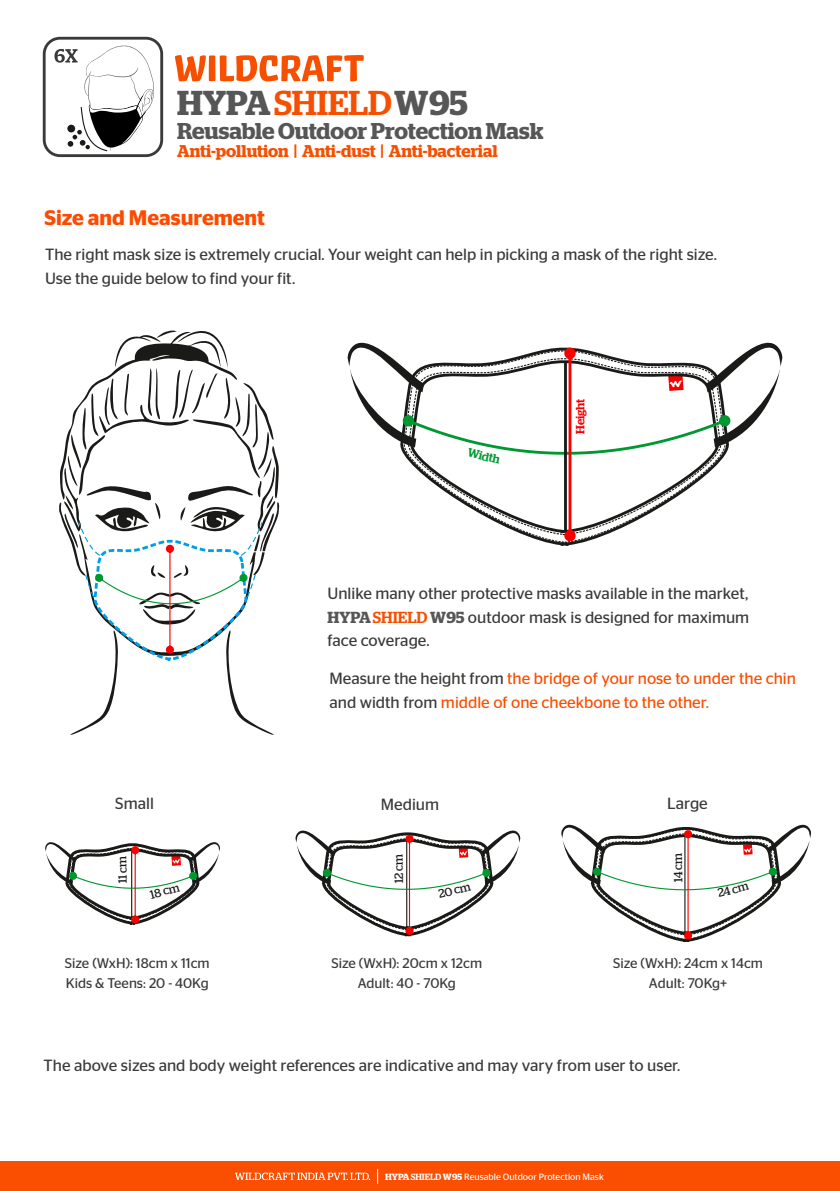
<style>
.page{position:relative;width:840px;height:1191px;background:#fff}
.page>*{position:absolute;margin:0;border:0;box-sizing:border-box;transform-origin:0 0}
.t1{font:600 34.4px "Stag";color:#575656}
.t2{font:600 22.8px "Stag";color:#575656}
.t3{font:600 21px "Stag Sans";color:#fc4b00}
.t4{font:600 17px "Stag";color:#f74f00}
.t5{font:16.2px/23.8px "Stag Sans";color:#3b3a39}
.t6{font:16.2px/23.8px "Stag Sans";color:#fa4e00}
.t7{font:14px/19.8px "Stag Sans";color:#3b3a39;text-align:center}
.t8{font:12px "Stag";color:#1a1a18}
.t9{font:500 12px "Stag";letter-spacing:-.02em;color:#f80000}
.t10{font:500 12px "Stag";color:#009831}
.t11{font:9.2px "Stag Sans";color:#fff}
.s1{font-weight:500;color:#f74f00}
.s2{font-family:"Stag";font-weight:600;font-size:16px;color:#575656}
.s3{font-family:"Stag";font-weight:500;font-size:16px;color:#f74f00}
.s4{color:#3b3a39}
.s5{font-family:"Stag";font-weight:600;font-size:9px}
.s6{font-family:"Stag";font-weight:500;font-size:9px}
</style>
<div class="page">
<svg style="left:561px;top:824px;width:250px;height:118px"></svg>
<svg style="left:347px;top:342px;width:436px;height:199px"></svg>
<hr style="left:563px;top:362px;width:3px;height:169px;background:#1a1a18">
<svg style="left:295px;top:830px;width:226px;height:107px"></svg>
<svg style="left:45px;top:842px;width:175px;height:83px"></svg>
<div style="left:0;top:1161px;width:839px;height:30px;background:#fa4e00"></div>
<div style="left:43px;top:37px;width:120px;height:120px;border:3px solid #3b3a39;border-radius:16px"></div>
<svg style="left:175px;top:55px;width:188px;height:26px"></svg>
<svg style="left:54px;top:45px;width:100px;height:107px"></svg>
<svg style="left:59px;top:330px;width:221px;height:405px"></svg>
<svg style="left:377px;top:1168px;width:1px;height:15px"></svg>
<svg style="left:235px;top:1172px;width:135px;height:8px"></svg>
<h1 class="t1" style="left:177px;top:82px;width:292px">HYPA<span class="s1">SHIELD</span>W95</h1>
<p class="t4" style="left:177px;top:141px;width:322px">Anti-pollution | Anti-dust | Anti-bacterial</p>
<h2 class="t2" style="left:177px;top:117px;width:367px">Reusable Outdoor Protection Mask</h2>
<p class="t3" style="left:44px;top:205px;width:222px">Size and Measurement</p>
<p class="t5" style="left:45px;top:242px;width:673px">The right mask size is extremely crucial. Your weight can help in picking a mask of the right size.<br>Use the guide below to find your fit.</p>
<p class="t10" style="left:469px;top:445px;width:34px;rotate:13deg">Width</p>
<p class="t9" style="left:572px;top:434px;width:36px;rotate:-90deg">Height</p>
<p class="t5" style="left:327px;top:581px;width:423px;text-align:justify">Unlike many other protective masks available in the market, <span class="s2">HYPA</span><span class="s3">SHIELD</span> <span class="s2">W95</span> outdoor mask is designed for maximum face coverage.</p>
<p class="t6" style="left:329px;top:666px;width:467px"><span class="s4">Measure the height from</span> the bridge of your nose to under the chin <span class="s4">and width from</span> middle of one cheekbone to the other.</p>
<p class="t5" style="left:115px;top:791px;width:40px">Small</p>
<p class="t5" style="left:380px;top:792px;width:60px">Medium</p>
<p class="t5" style="left:666px;top:791px;width:42px">Large</p>
<p class="t8" style="left:116px;top:883px;width:29px;rotate:-91deg">11 cm</p>
<p class="t8" style="left:149px;top:888px;width:31px;rotate:-15deg">18 cm</p>
<p class="t8" style="left:392px;top:883px;width:30px;rotate:-91deg">12 cm</p>
<p class="t8" style="left:437px;top:887px;width:34px;rotate:-15deg">20 cm</p>
<p class="t8" style="left:671px;top:882px;width:30px;rotate:-91deg">14 cm</p>
<p class="t8" style="left:716px;top:886px;width:33px;rotate:-15deg">24 cm</p>
<p class="t7" style="left:65px;top:953px;width:146px;text-align:left">Size (WxH): 18cm x 11cm<br>Kids &amp; Teens: 20 - 40Kg</p>
<p class="t7" style="left:331px;top:953px;width:152px">Size (WxH): 20cm x 12cm<br>Adult: 40 - 70Kg</p>
<p class="t7" style="left:612px;top:953px;width:151px">Size (WxH): 24cm x 14cm<br>Adult: 70Kg+</p>
<p class="t5" style="left:44px;top:1053px;width:638px">The above sizes and body weight references are indicative and may vary from user to user.</p>
<p class="t11" style="left:385px;top:1171px;width:220px"><span class="s5">HYPA</span><span class="s6">SHIELD</span> <span class="s5">W95</span> Reusable Outdoor Protection Mask</p>
</div>
